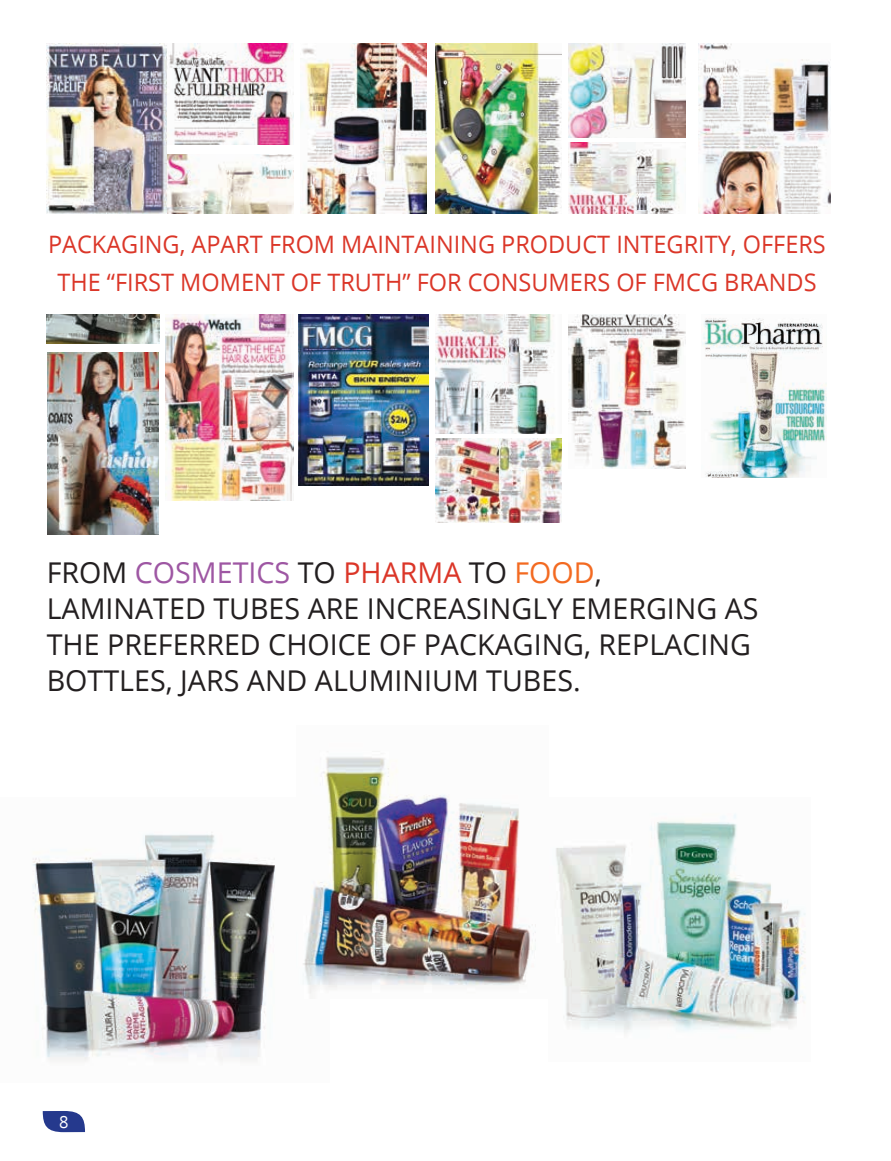
<style>
.page{position:relative;width:891px;height:1161px;background:#fff}
.page>*{position:absolute;margin:0;border:0;box-sizing:border-box;transform-origin:0 0}
.t1{font:28.65px "Open Sans";color:#231f20}
.t2{font:28.65px "Open Sans";color:#db3628}
.t3{font:28.65px "Open Sans";color:#9e57a3}
.t4{font:24px "Open Sans";color:#db3628}
.t5{font:16.5px "Open Sans";color:#fff}
.s1{color:#231f20}
.s2{color:#f36a21}
</style>
<div class="page">
<img style="left:702px;top:318px;width:125px;height:160px">
<img style="left:33px;top:832px;width:242px;height:229px">
<img style="left:556px;top:814px;width:250px;height:219px">
<img style="left:47px;top:44px;width:119px;height:170px">
<img style="left:168px;top:44px;width:125px;height:100px">
<img style="left:301px;top:44px;width:125px;height:170px">
<img style="left:436px;top:44px;width:125px;height:170px">
<img style="left:568px;top:44px;width:118px;height:94px">
<img style="left:165px;top:314px;width:128px;height:186px">
<img style="left:699px;top:44px;width:131px;height:170px">
<img style="left:47px;top:352px;width:112px;height:182px">
<img style="left:47px;top:314px;width:113px;height:29px">
<img style="left:168px;top:155px;width:125px;height:59px">
<img style="left:436px;top:314px;width:118px;height:119px">
<img style="left:568px;top:142px;width:118px;height:72px">
<img style="left:299px;top:314px;width:129px;height:171px">
<img style="left:568px;top:314px;width:118px;height:154px">
<img style="left:436px;top:438px;width:125px;height:85px">
<svg style="left:43px;top:1111px;width:42px;height:21px"></svg>
<img style="left:303px;top:757px;width:233px;height:237px">
<p class="t4" style="left:48px;top:228px;width:88px">PACKAGING</p>
<p class="t4" style="left:180px;top:228px;width:106px">, APART FROM</p>
<p class="t4" style="left:341px;top:228px;width:102px">MAINTAINING</p>
<p class="t4" style="left:501px;top:228px;width:17px">PROD</p>
<p class="t4" style="left:565px;top:228px;width:65px">UCT INTEGRIT</p>
<p class="t4" style="left:718px;top:228px;width:40px">Y, OFFERS</p>
<p class="t4" style="left:57px;top:266px;width:15px">THE</p>
<p class="t4" style="left:107px;top:266px;width:21px">“FIRST</p>
<p class="t4" style="left:180px;top:266px;width:18px">MOMENT</p>
<p class="t4" style="left:291px;top:266px;width:141px">OF TRUTH” FOR</p>
<p class="t4" style="left:468px;top:266px;width:17px">CONS</p>
<p class="t4" style="left:531px;top:266px;width:33px">UMERS</p>
<p class="t4" style="left:616px;top:266px;width:53px">OF FMCG</p>
<p class="t4" style="left:724px;top:266px;width:61px">BRANDS</p>
<p class="t1" style="left:47px;top:553px;width:36px">FROM</p>
<p class="t3" style="left:135px;top:553px;width:18px">COSMETICS</p>
<p class="t2" style="left:298px;top:553px;width:237px"><span class="s1">TO</span>PHARMA <span class="s1">TO</span><span class="s2">FOOD</span></p>
<p class="t1" style="left:595px;top:553px;width:9px">,</p>
<p class="t1" style="left:47px;top:589px;width:51px">LAMIN</p>
<p class="t1" style="left:135px;top:589px;width:36px">ATED</p>
<p class="t1" style="left:213px;top:589px;width:54px">TUBES</p>
<p class="t1" style="left:308px;top:589px;width:76px">ARE INCRE</p>
<p class="t1" style="left:448px;top:589px;width:35px">ASING</p>
<p class="t1" style="left:532px;top:589px;width:58px">LY EMERGING</p>
<p class="t1" style="left:725px;top:589px;width:32px">AS</p>
<p class="t1" style="left:47px;top:624px;width:18px">THE</p>
<p class="t1" style="left:107px;top:624px;width:18px">PREFERRED</p>
<p class="t1" style="left:268px;top:624px;width:18px">CHOICE</p>
<p class="t1" style="left:379px;top:624px;width:152px">OF PACKAGING</p>
<p class="t1" style="left:584px;top:624px;width:116px">, REP LACING</p>
<p class="t1" style="left:47px;top:660px;width:19px">BOTT</p>
<p class="t1" style="left:119px;top:660px;width:265px">LES, JARS AND ALUMINI</p>
<p class="t1" style="left:432px;top:660px;width:150px">UM TUBES.</p>
<p class="t5" style="left:59px;top:1111px;width:11px">8</p>
</div>
